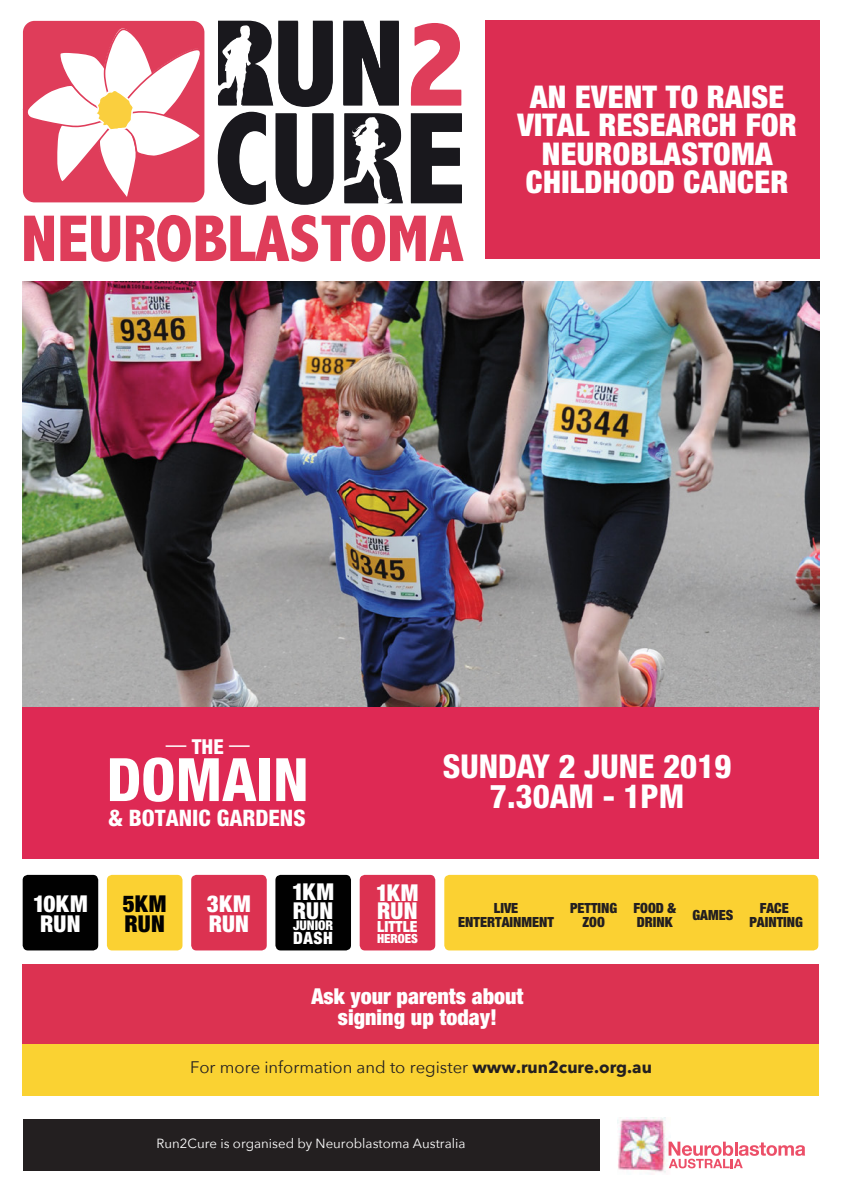
<style>
.page{position:relative;width:842px;height:1191px;background:#fff}
.page>*{position:absolute;margin:0;border:0;box-sizing:border-box;transform-origin:0 0}
.t1{font:800 condensed 59.9px "Helvetica Neue";color:#fff}
.t2{font:800 condensed 32.9px/29.9px "Helvetica Neue";color:#fff;text-align:center}
.t3{font:900 condensed 31.3px/28.3px "Helvetica Neue";letter-spacing:.01em;color:#fff;text-align:center}
.t4{font:900 condensed 23.3px/18.4px "Helvetica Neue";letter-spacing:.015em;color:#fff}
.t5{font:900 condensed 23.3px/19.9px "Helvetica Neue";letter-spacing:.005em;color:#010101}
.t6{font:800 condensed 22.7px "Helvetica Neue";color:#fff}
.t7{font:900 condensed 22px/21.1px "Helvetica Neue";color:#fff;text-align:center}
.t8{font:800 condensed 20.6px "Helvetica Neue";color:#fff}
.t9{font:900 condensed 17px "Helvetica Neue";color:#fff}
.t10{font:16.7px "Avenir Next";color:#231f20}
.t11{font:900 condensed 15.4px "Helvetica Neue";color:#fff}
.t12{font:900 condensed 14px/13.5px "Helvetica Neue";color:#231f20;text-align:center}
.t13{font:900 condensed 13.3px "Helvetica Neue";color:#fff}
.t14{font:13.2px "Avenir Next";color:#fff}
.t15{font:900 condensed 12.6px "Helvetica Neue";color:#fff}
.s1{font-weight:400}
.s2{font-weight:700}
</style>
<div class="page">
<img style="left:23px;top:281px;width:796px;height:426px">
<div style="left:485px;top:21px;width:334px;height:238px;background:#dc2d52"></div>
<div style="left:23px;top:21px;width:181px;height:181px;background:#df3d5a;border-radius:12px"></div>
<svg style="left:411px;top:23px;width:50px;height:83px"></svg>
<svg style="left:411px;top:113px;width:51px;height:90px"></svg>
<svg style="left:24px;top:216px;width:30px;height:45px"></svg>
<svg style="left:60px;top:216px;width:60px;height:46px"></svg>
<svg style="left:126px;top:215px;width:338px;height:47px"></svg>
<svg style="left:217px;top:21px;width:186px;height:184px"></svg>
<svg style="left:22px;top:23px;width:181px;height:177px"></svg>
<div style="left:23px;top:707px;width:796px;height:151px;background:#de2954"></div>
<div style="left:275px;top:875px;width:76px;height:75px;background:#010101;border-radius:5px"></div>
<div style="left:360px;top:875px;width:75px;height:75px;background:#dc3251;border-radius:5px"></div>
<div style="left:444px;top:875px;width:374px;height:75px;background:#fbd132;border-radius:5px"></div>
<div style="left:191px;top:875px;width:76px;height:75px;background:#dc3251;border-radius:5px"></div>
<div style="left:107px;top:875px;width:75px;height:75px;background:#fbd132;border-radius:5px"></div>
<div style="left:23px;top:875px;width:75px;height:75px;background:#010101;border-radius:5px"></div>
<img style="left:617px;top:1117px;width:53px;height:56px">
<svg style="left:669px;top:1141px;width:136px;height:27px"></svg>
<div style="left:23px;top:1119px;width:576px;height:51px;background:#231f20"></div>
<div style="left:23px;top:1044px;width:796px;height:51px;background:#fad232"></div>
<div style="left:23px;top:964px;width:796px;height:79px;background:#dc3251"></div>
<p class="t3" style="left:517px;top:82px;width:281px">AN EVENT TO RAISE<br>VITAL RESEARCH FOR<br>NEUROBLASTOMA<br>CHILDHOOD CANCER</p>
<p class="t8" style="left:166px;top:734px;width:85px"><span class="s1">—</span> THE <span class="s1">—</span></p>
<h1 class="t1" style="left:107px;top:742px;width:203px">DOMAIN</h1>
<p class="t6" style="left:108px;top:803px;width:199px">&amp; BOTANIC GARDENS</p>
<p class="t2" style="left:443px;top:751px;width:290px">SUNDAY 2 JUNE 2019<br>7.30AM - 1PM</p>
<p class="t4" style="left:33px;top:893px;width:56px;line-height:19.9px;text-align:center">10KM<br>RUN</p>
<p class="t5" style="left:123px;top:893px;width:45px">5KM<br>RUN</p>
<p class="t4" style="left:207px;top:893px;width:45px;line-height:19.9px">3KM<br>RUN</p>
<p class="t4" style="left:292px;top:882px;width:44px">1KM<br>RUN</p>
<p class="t13" style="left:293px;top:917px;width:42px">JUNIOR</p>
<p class="t9" style="left:293px;top:927px;width:41px">DASH</p>
<p class="t4" style="left:376px;top:883px;width:44px">1KM<br>RUN</p>
<p class="t11" style="left:377px;top:917px;width:42px">LITTLE</p>
<p class="t15" style="left:377px;top:931px;width:42px">HEROES</p>
<p class="t12" style="left:458px;top:901px;width:97px">LIVE<br>ENTERTAINMENT</p>
<p class="t12" style="left:570px;top:901px;width:49px">PETTING<br>ZOO</p>
<p class="t12" style="left:633px;top:901px;width:44px;text-align:left">FOOD &amp;<br>DRINK</p>
<p class="t12" style="left:749px;top:901px;width:55px">FACE<br>PAINTING</p>
<p class="t12" style="left:692px;top:908px;width:42px">GAMES</p>
<p class="t7" style="left:311px;top:985px;width:214px">Ask your parents about signing up today!</p>
<p class="t10" style="left:190px;top:1053px;width:463px">For more information and to register <span class="s2">www.run2cure.org.au</span></p>
<p class="t14" style="left:157px;top:1131px;width:310px">Run2Cure is organised by Neuroblastoma Australia</p>
</div>
